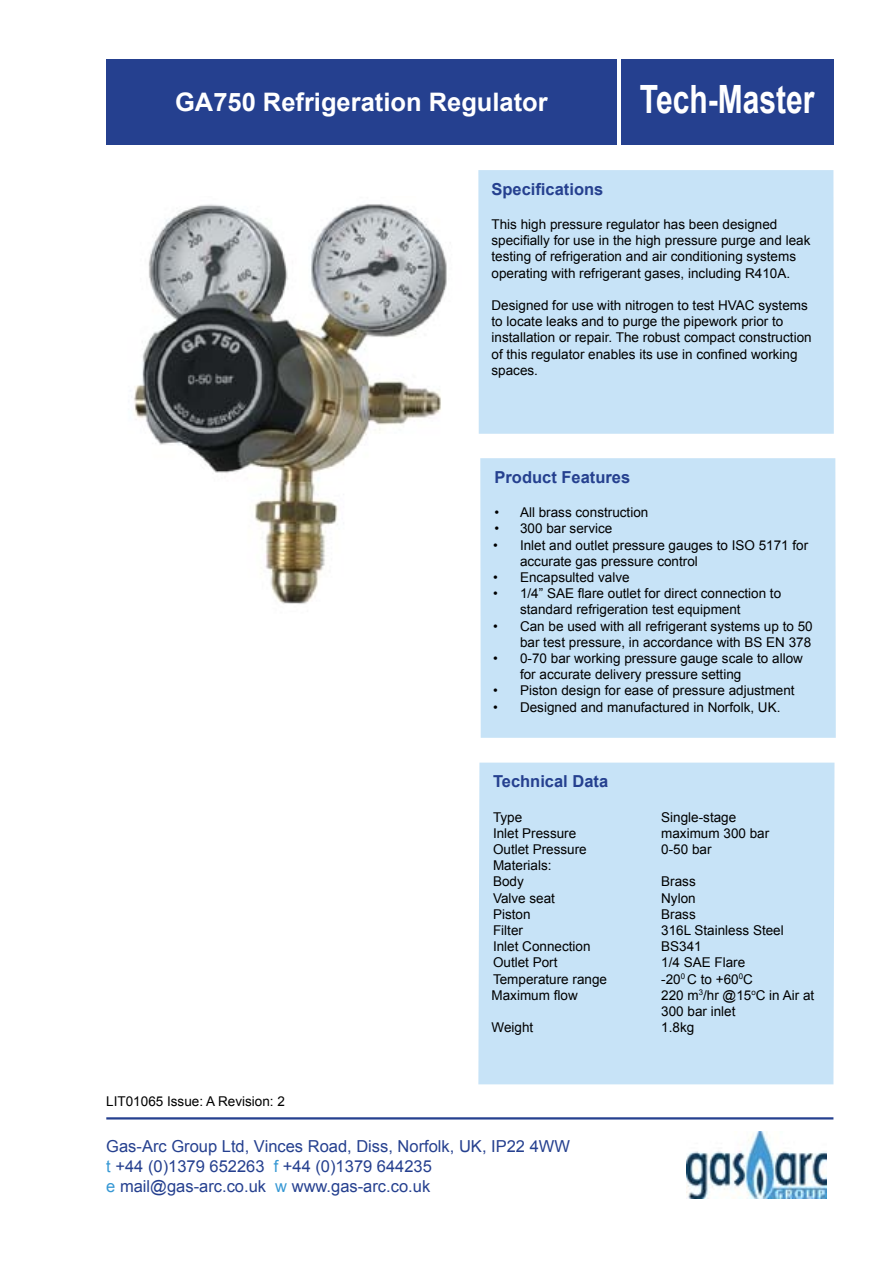
<style>
.page{position:relative;width:893px;height:1263px;background:#fff}
.page>*{position:absolute;margin:0;border:0;box-sizing:border-box;transform-origin:0 0}
.t1{font:700 39px "Arial";color:#fff;scale:.77 1}
.t2{font:700 25.5px "Arial";color:#fff}
.t3{font:16.5px/19.8px "Arial";color:#25408f}
.t4{font:700 16.5px "Arial";color:#25408f}
.t5{font:13.5px/16.2px "Arial";color:#000}
.s1{color:#3698d4}
</style>
<div class="page">
<img style="left:134px;top:203px;width:313px;height:401px">
<div style="left:478px;top:170px;width:356px;height:264px;background:#c7e3f7"></div>
<div style="left:480px;top:458px;width:356px;height:280px;background:#c7e3f7"></div>
<div style="left:478px;top:763px;width:356px;height:321px;background:#c7e3f7"></div>
<hr style="left:106px;top:1117px;width:727px;height:2px;background:#25408f">
<div style="left:106px;top:60px;width:511px;height:85px;background:#25408f"></div>
<div style="left:621px;top:60px;width:212px;height:85px;background:#25408f"></div>
<img style="left:687px;top:1132px;width:140px;height:67px">
<h2 class="t2" style="left:175px;top:86px;width:374px">GA750 Refrigeration Regulator</h2>
<h1 class="t1" style="left:640px;top:74px;width:228px">Tech-Master</h1>
<p class="t4" style="left:491px;top:178px;width:113px">Specifications</p>
<p class="t5" style="left:491px;top:216px;width:320px">This high pressure regulator has been designed specifially for use in the high pressure purge and leak testing of refrigeration and air conditioning systems operating with refrigerant gases, including R410A.</p>
<p class="t5" style="left:491px;top:297px;width:322px">Designed for use with nitrogen to test HVAC systems to locate leaks and to purge the pipework prior to installation or repair. The robust compact construction of this regulator enables its use in confined working spaces.</p>
<p class="t4" style="left:494px;top:466px;width:137px">Product Features</p>
<p class="t5" style="left:494px;top:504px;width:155px">• All brass construction</p>
<p class="t5" style="left:494px;top:521px;width:119px">• 300 bar service</p>
<p class="t5" style="left:520px;top:537px;width:290px;text-indent:-27px">• Inlet and outlet pressure gauges to ISO 5171 for accurate gas pressure control</p>
<p class="t5" style="left:493px;top:569px;width:138px">• Encapsulted valve</p>
<p class="t5" style="left:520px;top:585px;width:263px;text-indent:-27px">• 1/4” SAE flare outlet for direct connection to standard refrigeration test equipment</p>
<p class="t5" style="left:493px;top:618px;width:321px;text-align:right">• Can be used with all refrigerant systems up to 50 bar test pressure, in accordance with BS EN 378</p>
<p class="t5" style="left:520px;top:650px;width:284px;text-indent:-27px">• 0-70 bar working pressure gauge scale to allow for accurate delivery pressure setting</p>
<p class="t5" style="left:493px;top:683px;width:303px">• Piston design for ease of pressure adjustment</p>
<p class="t5" style="left:493px;top:699px;width:289px">• Designed and manufactured in Norfolk, UK.</p>
<p class="t4" style="left:493px;top:771px;width:117px">Technical Data</p>
<p class="t5" style="left:493px;top:809px;width:31px">Type</p>
<p class="t5" style="left:661px;top:809px;width:77px">Single-stage</p>
<p class="t5" style="left:493px;top:825px;width:85px">Inlet Pressure</p>
<p class="t5" style="left:661px;top:825px;width:110px">maximum 300 bar</p>
<p class="t5" style="left:493px;top:841px;width:95px">Outlet Pressure</p>
<p class="t5" style="left:661px;top:841px;width:52px">0-50 bar</p>
<p class="t5" style="left:493px;top:857px;width:60px">Materials:<br>Body</p>
<p class="t5" style="left:661px;top:874px;width:36px">Brass</p>
<p class="t5" style="left:106px;top:1093px;width:180px">LIT01065 Issue: A Revision: 2</p>
<p class="t5" style="left:493px;top:890px;width:64px">Valve seat</p>
<p class="t5" style="left:661px;top:890px;width:36px">Nylon</p>
<p class="t5" style="left:493px;top:906px;width:39px">Piston</p>
<p class="t5" style="left:661px;top:906px;width:36px">Brass</p>
<p class="t5" style="left:493px;top:922px;width:31px">Filter</p>
<p class="t5" style="left:661px;top:922px;width:124px">316L Stainless Steel</p>
<p class="t5" style="left:493px;top:938px;width:99px">Inlet Connection</p>
<p class="t5" style="left:661px;top:938px;width:42px">BS341</p>
<p class="t5" style="left:493px;top:955px;width:66px">Outlet Port</p>
<p class="t5" style="left:661px;top:955px;width:86px">1/4 SAE Flare</p>
<p class="t5" style="left:493px;top:971px;width:116px">Temperature range</p>
<p class="t5" style="left:661px;top:971px;width:93px">-20<sup>0</sup> C to +60<sup>0</sup>C</p>
<p class="t5" style="left:491px;top:987px;width:88px">Maximum flow</p>
<p class="t5" style="left:661px;top:987px;width:155px">220 m<sup>3</sup>/hr @15<sup>o</sup>C in Air at<br>300 bar inlet</p>
<p class="t5" style="left:491px;top:1019px;width:43px">Weight</p>
<p class="t5" style="left:661px;top:1019px;width:35px">1.8kg</p>
<p class="t3" style="left:106px;top:1136px;width:465px">Gas-Arc Group Ltd, Vinces Road, Diss, Norfolk, UK, IP22 4WW <span class="s1">t</span> +44 (0)1379 652263 <span class="s1">f</span> +44 (0)1379 644235<br><span class="s1">e</span> mail@gas-arc.co.uk <span class="s1">w</span> www.gas-arc.co.uk</p>
</div>
